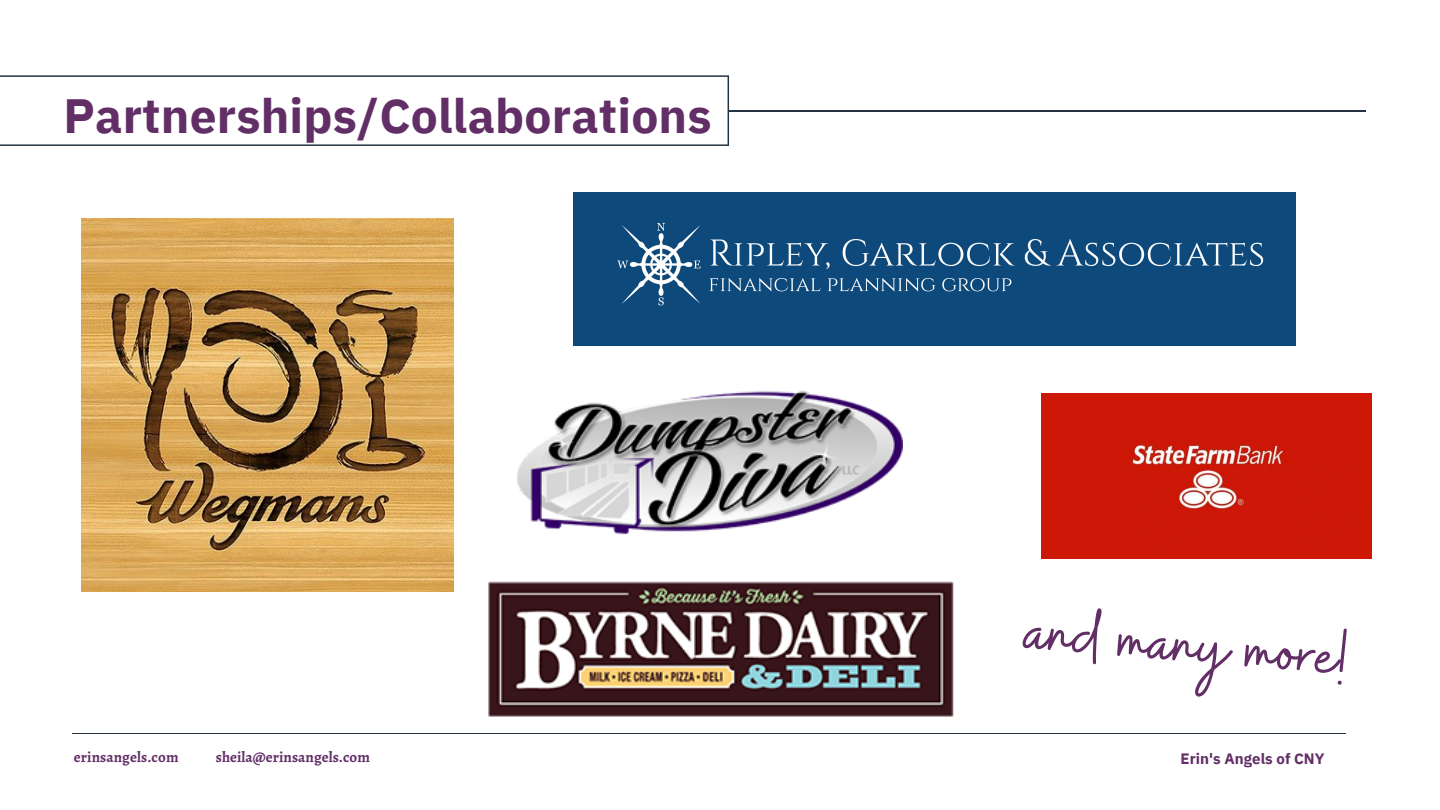
<style>
.page{position:relative;width:1440px;height:810px;background:#fff}
.page>*{position:absolute;margin:0;border:0;box-sizing:border-box;transform-origin:0 0}
.t1{font:78px "Buffalo";color:#622e66}
.t2{font:700 48px "IBM Plex Sans";letter-spacing:.005em;color:#622e66}
.t3{font:700 15px "Alegreya";letter-spacing:.005em;color:#622e66}
.t4{font:700 15px "IBM Plex Sans";letter-spacing:.005em;color:#622e66}
</style>
<div class="page">
<img style="left:81px;top:218px;width:373px;height:373px">
<hr style="left:728px;top:110px;width:638px;height:1px;background:#253342">
<svg style="left:0;top:75px;width:729px;height:71px"></svg>
<img style="left:517px;top:390px;width:385px;height:145px">
<img style="left:573px;top:193px;width:722px;height:153px">
<img style="left:488px;top:581px;width:466px;height:136px">
<hr style="left:73px;top:733px;width:1273px;height:1px;background:#253342">
<img style="left:1041px;top:393px;width:331px;height:165px">
<p class="t2" style="left:64px;top:83px;width:650px">Partnerships/Collaborations</p>
<p class="t1" style="left:1030px;top:580px;width:324px;rotate:5deg">and many more!</p>
<p class="t3" style="left:74px;top:747px;width:106px">erinsangels.com</p>
<p class="t3" style="left:216px;top:747px;width:156px">sheila@erinsangels.com</p>
<p class="t4" style="left:1181px;top:749px;width:145px">Erin's Angels of CNY</p>
</div>
